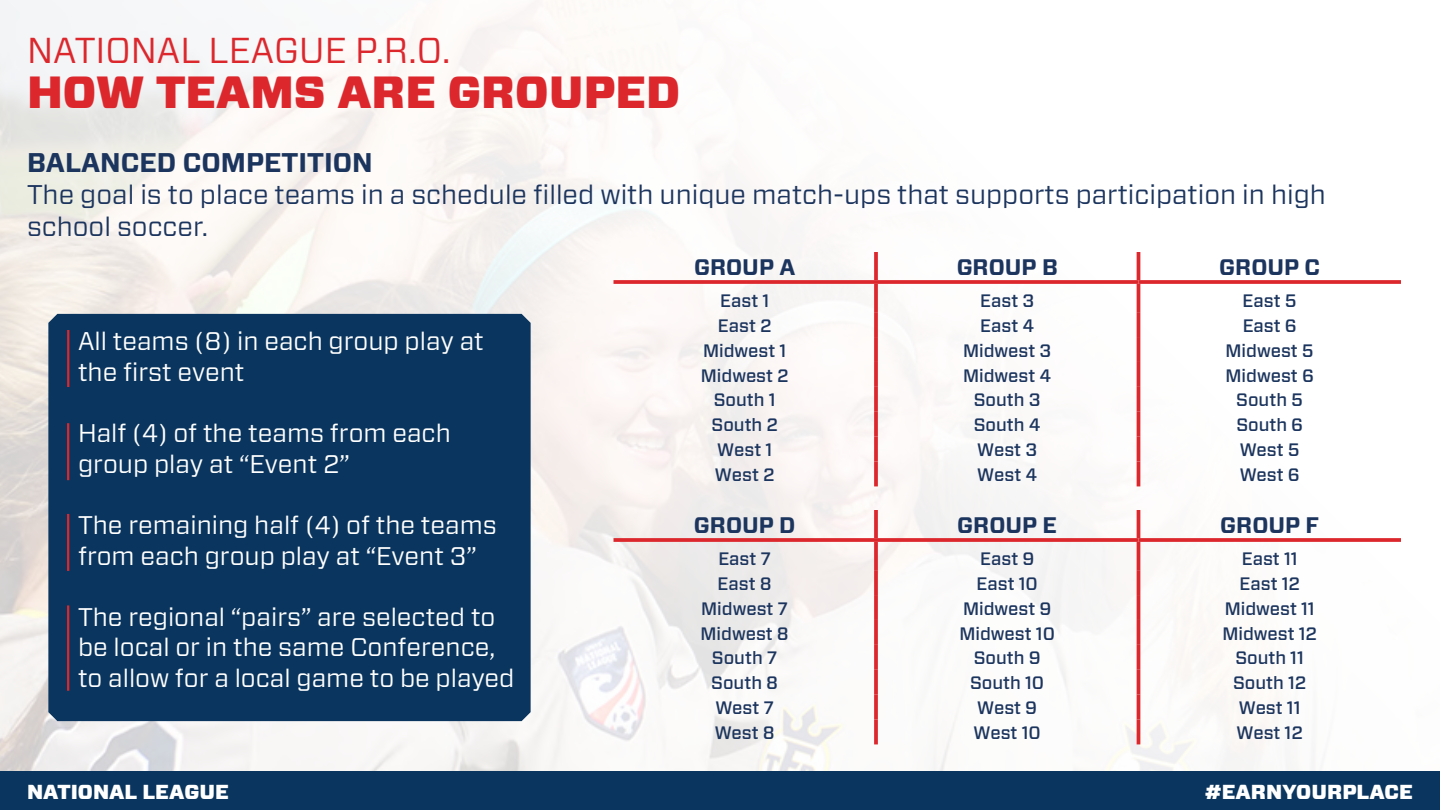
<style>
.page{position:relative;width:1440px;height:810px;background:#fff}
.page>*{position:absolute;margin:0;border:0;box-sizing:border-box;transform-origin:0 0}
.t1{font:900 45px "Forza";color:#dc272d}
.t2{font:36px "Forza";color:#dc272d}
.t3{font:27px/32.4px "Forza";color:#1c355e}
.t4{font:700 27px "Forza";color:#1c355e}
.t5{font:25.5px/30.6px "Forza";color:#fff}
.t6{font:700 22.5px "Forza";color:#1c355e}
.t7{font:900 20.25px "Forza";color:#fff}
.t8{font:500 18px "Forza";color:#1c355e}
</style>
<div class="page">
<div style="left:48px;top:314px;width:483px;height:407px;background:#0a355e"></div>
<svg style="left:614px;top:280px;width:262px;height:4px"></svg>
<svg style="left:1138px;top:280px;width:263px;height:4px"></svg>
<svg style="left:874px;top:252px;width:4px;height:28px"></svg>
<hr style="left:1137px;top:252px;width:3px;height:28px;background:#dc272d">
<svg style="left:876px;top:280px;width:262px;height:4px"></svg>
<svg style="left:874px;top:284px;width:4px;height:28px"></svg>
<hr style="left:1137px;top:284px;width:3px;height:28px;background:#dc272d">
<svg style="left:874px;top:312px;width:4px;height:25px"></svg>
<hr style="left:1137px;top:312px;width:3px;height:25px;background:#dc272d">
<svg style="left:874px;top:337px;width:4px;height:25px"></svg>
<hr style="left:1137px;top:337px;width:3px;height:25px;background:#dc272d">
<svg style="left:874px;top:362px;width:4px;height:25px"></svg>
<hr style="left:1137px;top:362px;width:3px;height:25px;background:#dc272d">
<svg style="left:874px;top:387px;width:4px;height:25px"></svg>
<hr style="left:1137px;top:387px;width:3px;height:25px;background:#dc272d">
<svg style="left:874px;top:412px;width:4px;height:25px"></svg>
<hr style="left:1137px;top:412px;width:3px;height:25px;background:#dc272d">
<svg style="left:874px;top:437px;width:4px;height:25px"></svg>
<hr style="left:1137px;top:437px;width:3px;height:25px;background:#dc272d">
<svg style="left:874px;top:462px;width:4px;height:24px"></svg>
<hr style="left:1137px;top:462px;width:3px;height:24px;background:#dc272d">
<svg style="left:614px;top:538px;width:262px;height:4px"></svg>
<svg style="left:1138px;top:538px;width:263px;height:4px"></svg>
<svg style="left:874px;top:510px;width:4px;height:28px"></svg>
<hr style="left:1137px;top:510px;width:3px;height:28px;background:#dc272d">
<svg style="left:876px;top:538px;width:262px;height:4px"></svg>
<svg style="left:874px;top:542px;width:4px;height:28px"></svg>
<hr style="left:1137px;top:542px;width:3px;height:28px;background:#dc272d">
<svg style="left:874px;top:570px;width:4px;height:25px"></svg>
<hr style="left:1137px;top:570px;width:3px;height:25px;background:#dc272d">
<svg style="left:874px;top:595px;width:4px;height:25px"></svg>
<hr style="left:1137px;top:595px;width:3px;height:25px;background:#dc272d">
<svg style="left:874px;top:620px;width:4px;height:25px"></svg>
<hr style="left:1137px;top:620px;width:3px;height:25px;background:#dc272d">
<svg style="left:874px;top:645px;width:4px;height:25px"></svg>
<hr style="left:1137px;top:645px;width:3px;height:25px;background:#dc272d">
<svg style="left:874px;top:670px;width:4px;height:25px"></svg>
<hr style="left:1137px;top:670px;width:3px;height:25px;background:#dc272d">
<svg style="left:874px;top:695px;width:4px;height:25px"></svg>
<hr style="left:1137px;top:695px;width:3px;height:25px;background:#dc272d">
<svg style="left:874px;top:720px;width:4px;height:24px"></svg>
<hr style="left:1137px;top:720px;width:3px;height:24px;background:#dc272d">
<hr style="left:67px;top:330px;width:2px;height:57px;background:#dc272d">
<hr style="left:67px;top:423px;width:2px;height:57px;background:#dc272d">
<hr style="left:67px;top:514px;width:2px;height:57px;background:#dc272d">
<hr style="left:67px;top:605px;width:2px;height:86px;background:#dc272d">
<div style="left:0;top:771px;width:1440px;height:39px;background:#0a355e"></div>
<p class="t2" style="left:27px;top:26px;width:425px">NATIONAL LEAGUE P.R.O.</p>
<p class="t1" style="left:27px;top:62px;width:655px">HOW TEAMS ARE GROUPED</p>
<p class="t4" style="left:27px;top:144px;width:347px">BALANCED COMPETITION</p>
<p class="t3" style="left:27px;top:178px;width:1300px">The goal is to place teams in a schedule filled with unique match-ups that supports participation in high school soccer.</p>
<p class="t6" style="left:694px;top:252px;width:103px">GROUP A</p>
<p class="t6" style="left:957px;top:252px;width:103px">GROUP B</p>
<p class="t6" style="left:1219px;top:252px;width:102px">GROUP C</p>
<p class="t8" style="left:720px;top:289px;width:51px">East 1</p>
<p class="t8" style="left:980px;top:289px;width:56px">East 3</p>
<p class="t8" style="left:1243px;top:289px;width:56px">East 5</p>
<p class="t8" style="left:718px;top:314px;width:55px">East 2</p>
<p class="t8" style="left:980px;top:314px;width:56px">East 4</p>
<p class="t8" style="left:1243px;top:314px;width:56px">East 6</p>
<p class="t8" style="left:703px;top:338px;width:85px">Midwest 1</p>
<p class="t8" style="left:963px;top:338px;width:90px">Midwest 3</p>
<p class="t8" style="left:1226px;top:338px;width:90px">Midwest 5</p>
<p class="t8" style="left:701px;top:363px;width:89px">Midwest 2</p>
<p class="t8" style="left:963px;top:363px;width:90px">Midwest 4</p>
<p class="t8" style="left:1226px;top:363px;width:90px">Midwest 6</p>
<p class="t8" style="left:714px;top:388px;width:63px">South 1</p>
<p class="t8" style="left:974px;top:388px;width:68px">South 3</p>
<p class="t8" style="left:1236px;top:388px;width:68px">South 5</p>
<p class="t8" style="left:712px;top:413px;width:68px">South 2</p>
<p class="t8" style="left:974px;top:413px;width:68px">South 4</p>
<p class="t8" style="left:1236px;top:413px;width:68px">South 6</p>
<p class="t8" style="left:717px;top:438px;width:56px">West 1</p>
<p class="t8" style="left:977px;top:438px;width:61px">West 3</p>
<p class="t8" style="left:1240px;top:438px;width:62px">West 5</p>
<p class="t8" style="left:715px;top:463px;width:61px">West 2</p>
<p class="t8" style="left:977px;top:463px;width:61px">West 4</p>
<p class="t8" style="left:1240px;top:463px;width:61px">West 6</p>
<p class="t6" style="left:694px;top:510px;width:103px">GROUP D</p>
<p class="t6" style="left:957px;top:510px;width:101px">GROUP E</p>
<p class="t6" style="left:1220px;top:510px;width:100px">GROUP F</p>
<p class="t8" style="left:718px;top:547px;width:54px">East 7</p>
<p class="t8" style="left:980px;top:547px;width:56px">East 9</p>
<p class="t8" style="left:1242px;top:547px;width:57px">East 11</p>
<p class="t8" style="left:718px;top:572px;width:56px">East 8</p>
<p class="t8" style="left:977px;top:572px;width:63px">East 10</p>
<p class="t8" style="left:1239px;top:572px;width:62px">East 12</p>
<p class="t8" style="left:701px;top:596px;width:89px">Midwest 7</p>
<p class="t8" style="left:963px;top:596px;width:90px">Midwest 9</p>
<p class="t8" style="left:1225px;top:596px;width:92px">Midwest 11</p>
<p class="t8" style="left:701px;top:621px;width:90px">Midwest 8</p>
<p class="t8" style="left:959px;top:621px;width:97px">Midwest 10</p>
<p class="t8" style="left:1222px;top:621px;width:96px">Midwest 12</p>
<p class="t8" style="left:712px;top:646px;width:67px">South 7</p>
<p class="t8" style="left:974px;top:646px;width:68px">South 9</p>
<p class="t8" style="left:1235px;top:646px;width:70px">South 11</p>
<p class="t8" style="left:711px;top:671px;width:68px">South 8</p>
<p class="t8" style="left:970px;top:671px;width:75px">South 10</p>
<p class="t8" style="left:1233px;top:671px;width:75px">South 12</p>
<p class="t8" style="left:715px;top:696px;width:60px">West 7</p>
<p class="t8" style="left:977px;top:696px;width:62px">West 9</p>
<p class="t8" style="left:1239px;top:696px;width:63px">West 11</p>
<p class="t8" style="left:715px;top:721px;width:62px">West 8</p>
<p class="t8" style="left:974px;top:721px;width:69px">West 10</p>
<p class="t8" style="left:1237px;top:721px;width:68px">West 12</p>
<p class="t5" style="left:78px;top:326px;width:407px">All teams (8) in each group play at the first event</p>
<p class="t5" style="left:78px;top:418px;width:374px">Half (4) of the teams from each group play at “Event 2”</p>
<p class="t5" style="left:78px;top:509px;width:420px">The remaining half (4) of the teams from each group play at “Event 3”</p>
<p class="t5" style="left:78px;top:601px;width:438px">The regional “pairs” are selected to be local or in the same Conference, to allow for a local game to be played</p>
<p class="t7" style="left:27px;top:779px;width:203px">NATIONAL LEAGUE</p>
<p class="t7" style="left:1205px;top:779px;width:210px">#EARNYOURPLACE</p>
</div>
